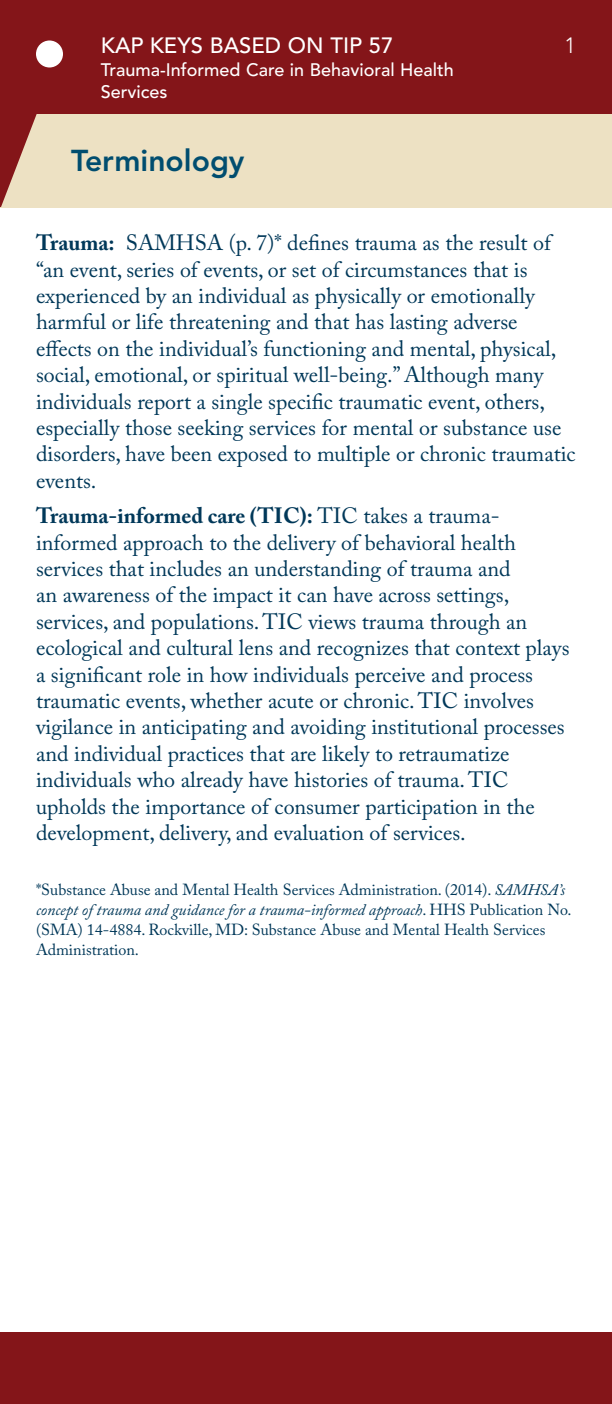
<style>
.page{position:relative;width:612px;height:1404px;background:#fff}
.page>*{position:absolute;margin:0;border:0;box-sizing:border-box;transform-origin:0 0}
.t1{font:800 30px "Avenir LT Std";color:#004d6f}
.t2{font:22px/26.4px "Adobe Caslon Pro";color:#003859}
.t3{font:500 22px "Avenir LT Std";color:#fff}
.t4{font:300 22px "Avenir LT Std";color:#fff}
.t5{font:500 18px/22px "Avenir LT Std";color:#fff}
.t6{font:16px/20px "Adobe Caslon Pro";color:#003859}
.s1{font-weight:700}
.s2{font-style:italic}
</style>
<div class="page">
<div style="left:0;top:112px;width:612px;height:95px;background:#ede1c3"></div>
<div style="left:0;top:0;width:612px;height:113px;background:#841519"></div>
<div style="left:36px;top:40px;width:27px;height:28px;background:#fff;border-radius:50%"></div>
<div style="left:0;top:1332px;width:612px;height:72px;background:#841519"></div>
<svg style="left:0;top:113px;width:38px;height:94px"></svg>
<p class="t3" style="left:101px;top:32px;width:294px">KAP Keys Based on TIP 57</p>
<p class="t5" style="left:101px;top:59px;width:355px">Trauma-Informed Care in Behavioral Health<br>Services</p>
<h2 class="t1" style="left:71px;top:143px;width:175px">Terminology</h2>
<p class="t4" style="left:565px;top:32px;width:13px">1</p>
<p class="t2" style="left:36px;top:229px;width:541px"><span class="s1">Trauma:</span> SAMHSA (p. 7)* defines trauma as the result of “an event, series of events, or set of circumstances that is experienced by an individual as physically or emotionally harmful or life threatening and that has lasting adverse effects on the individual’s functioning and mental, physical, social, emotional, or spiritual well-being.” Although many individuals report a single specific traumatic event, others, especially those seeking services for mental or substance use disorders, have been exposed to multiple or chronic traumatic events.</p>
<p class="t2" style="left:36px;top:502px;width:535px"><span class="s1">Trauma-informed care (TIC):</span> TIC takes a trauma&shy;informed approach to the delivery of behavioral health services that includes an understanding of trauma and<br>an awareness of the impact it can have across settings, services, and populations. TIC views trauma through an ecological and cultural lens and recognizes that context plays a significant role in how individuals perceive and process traumatic events, whether acute or chronic. TIC involves vigilance in anticipating and avoiding institutional processes and individual practices that are likely to retraumatize individuals who already have histories of trauma. TIC upholds the importance of consumer participation in the development, delivery, and evaluation of services.</p>
<p class="t6" style="left:36px;top:880px;width:537px">*Substance Abuse and Mental Health Services Administration. (2014). <span class="s2">SAMHSA’s concept of trauma and guidance for a trauma-informed approach</span>. HHS Publication No. (SMA) 14-4884. Rockville, MD: Substance Abuse and Mental Health Services Administration.</p>
</div>
